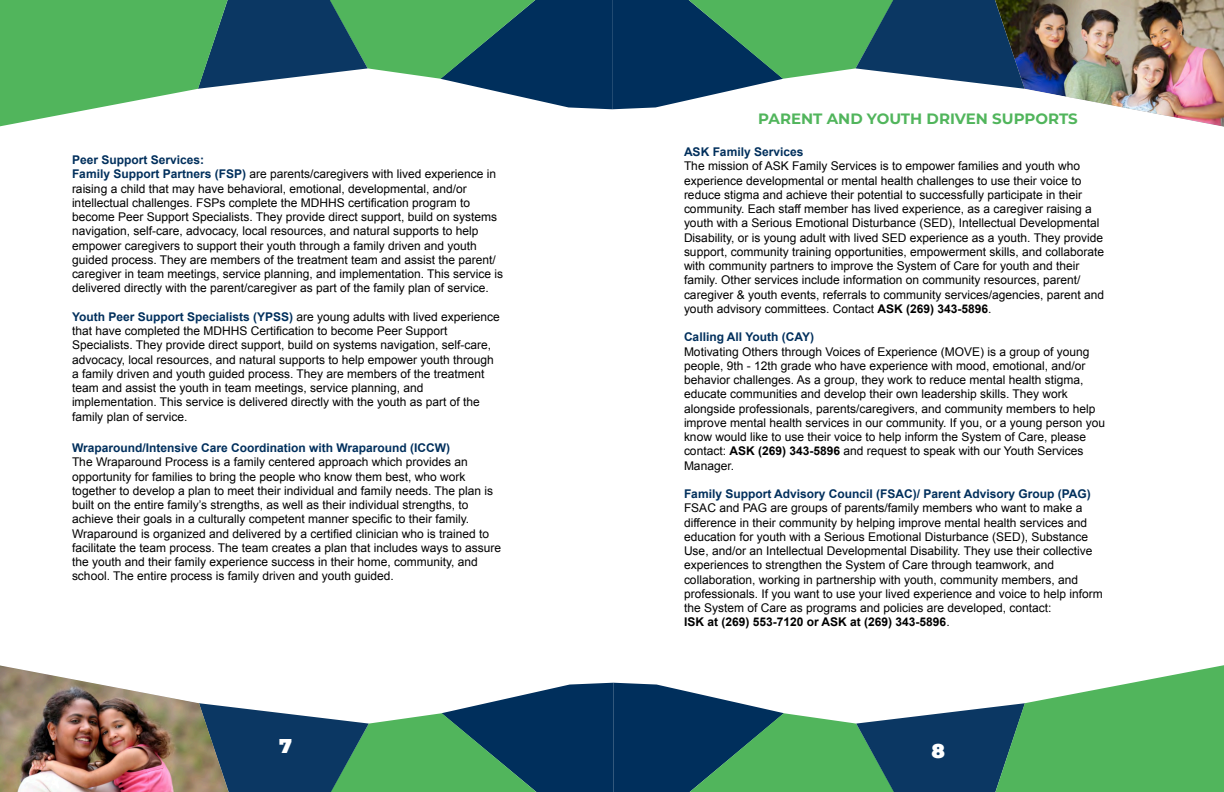
<style>
.page{position:relative;width:1224px;height:792px;background:#fff}
.page>*{position:absolute;margin:0;border:0;box-sizing:border-box;transform-origin:0 0}
.t1{font:900 20px "Montserrat";color:#fff}
.t2{font:700 15px "Montserrat";color:#51b55c}
.t3{font:12px/14.2px "Arial";color:#000}
.t4{font:700 12px "Arial";color:#002f5c}
.s1{font-weight:700;color:#002f5c}
.s2{font-weight:700}
</style>
<div class="page">
<img style="left:0;top:665px;width:199px;height:127px">
<svg style="left:199px;top:665px;width:1025px;height:127px"></svg>
<svg style="left:0;top:0;width:995px;height:127px"></svg>
<img style="left:995px;top:0;width:229px;height:127px">
<p class="t3" style="left:72px;top:154px;width:433px"><span class="s1">Peer Support Services:<br>Family Support Partners (FSP)</span> are parents/caregivers with lived experience in raising a child that may have behavioral, emotional, developmental, and/or intellectual challenges. FSPs complete the MDHHS certification program to become Peer Support Specialists. They provide direct support, build on systems navigation, self-care, advocacy, local resources, and natural supports to help empower caregivers to support their youth through a family driven and youth guided process. They are members of the treatment team and assist the parent/ caregiver in team meetings, service planning, and implementation. This service is delivered directly with the parent/caregiver as part of the family plan of service.</p>
<p class="t3" style="left:72px;top:311px;width:429px"><span class="s1">Youth Peer Support Specialists (YPSS)</span> are young adults with lived experience that have completed the MDHHS Certification to become Peer Support Specialists. They provide direct support, build on systems navigation, self-care, advocacy, local resources, and natural supports to help empower youth through a family driven and youth guided process. They are members of the treatment team and assist the youth in team meetings, service planning, and implementation. This service is delivered directly with the youth as part of the family plan of service.</p>
<p class="t4" style="left:72px;top:443px;width:380px">Wraparound/Intensive Care Coordination with Wraparound (ICCW)</p>
<p class="t3" style="left:72px;top:456px;width:431px">The Wraparound Process is a family centered approach which provides an opportunity for families to bring the people who know them best, who work together to develop a plan to meet their individual and family needs. The plan is built on the entire family’s strengths, as well as their individual strengths, to achieve their goals in a culturally competent manner specific to their family.<br>Wraparound is organized and delivered by a certified clinician who is trained to facilitate the team process. The team creates a plan that includes ways to assure the youth and their family experience success in their home, community, and school. The entire process is family driven and youth guided.</p>
<p class="t2" style="left:758px;top:109px;width:321px">PARENT AND YOUTH DRIVEN SUPPORTS</p>
<p class="t4" style="left:684px;top:147px;width:121px">ASK Family Services</p>
<p class="t3" style="left:684px;top:160px;width:422px">The mission of ASK Family Services is to empower families and youth who experience developmental or mental health challenges to use their voice to reduce stigma and achieve their potential to successfully participate in their community. Each staff member has lived experience, as a caregiver raising a youth with a Serious Emotional Disturbance (SED), Intellectual Developmental Disability, or is young adult with lived SED experience as a youth. They provide support, community training opportunities, empowerment skills, and collaborate with community partners to improve the System of Care for youth and their family. Other services include information on community resources, parent/ caregiver &amp; youth events, referrals to community services/agencies, parent and youth advisory committees. Contact <span class="s2">ASK (269) 343-5896</span>.</p>
<p class="t4" style="left:684px;top:333px;width:132px">Calling All Youth (CAY)</p>
<p class="t3" style="left:684px;top:345px;width:423px">Motivating Others through Voices of Experience (MOVE) is a group of young people, 9th - 12th grade who have experience with mood, emotional, and/or behavior challenges. As a group, they work to reduce mental health stigma, educate communities and develop their own leadership skills. They work alongside professionals, parents/caregivers, and community members to help improve mental health services in our community. If you, or a young person you know would like to use their voice to help inform the System of Care, please contact: <span class="s2">ASK (269) 343-5896</span> and request to speak with our Youth Services Manager.</p>
<p class="t4" style="left:684px;top:489px;width:408px">Family Support Advisory Council (FSAC)/ Parent Advisory Group (PAG)</p>
<p class="t3" style="left:684px;top:502px;width:420px">FSAC and PAG are groups of parents/family members who want to make a difference in their community by helping improve mental health services and education for youth with a Serious Emotional Disturbance (SED), Substance Use, and/or an Intellectual Developmental Disability. They use their collective experiences to strengthen the System of Care through teamwork, and collaboration, working in partnership with youth, community members, and professionals. If you want to use your lived experience and voice to help inform the System of Care as programs and policies are developed, contact:<br><span class="s2">ISK at (269) 553-7120 or ASK at (269) 343-5896</span>.</p>
<h1 class="t1" style="left:279px;top:733px;width:14px">7</h1>
<h1 class="t1" style="left:932px;top:738px;width:15px">8</h1>
</div>
